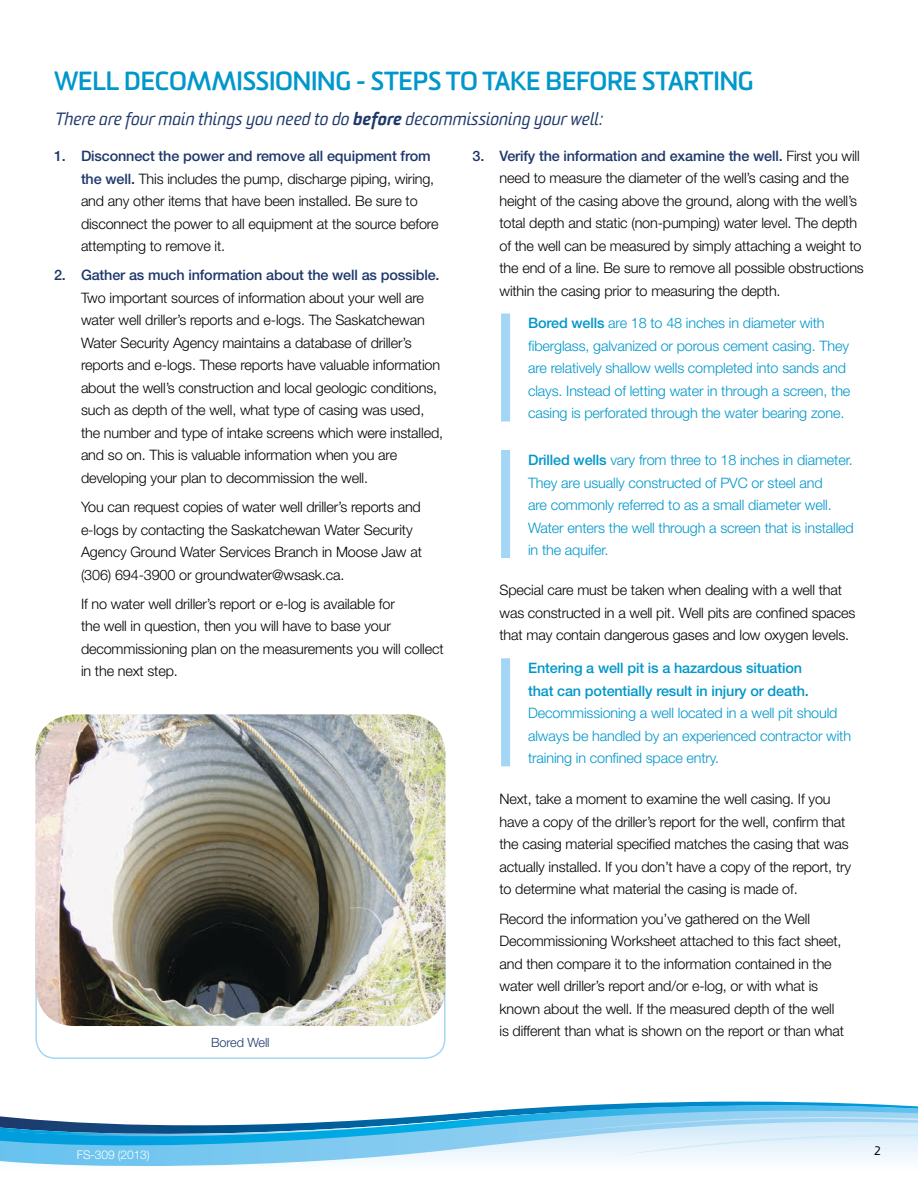
<style>
.page{position:relative;width:918px;height:1188px;background:#fff}
.page>*{position:absolute;margin:0;border:0;box-sizing:border-box;transform-origin:0 0}
.t1{font:700 25.5px "Sommet Rounded";letter-spacing:-.01em;color:#0097ca}
.t2{font:italic 17.25px "Sommet Rounded";color:#1e386b}
.t3{font:300 14.4px/22.5px "Helvetica Neue LT Std";letter-spacing:-.01em;color:#010203}
.t4{font:300 14.4px/22.5px "Helvetica Neue LT Std";letter-spacing:-.01em;color:#0097ca}
.t5{font:500 14.4px/22.5px "Helvetica Neue LT Std";letter-spacing:-.01em;color:#0097ca}
.t6{font:500 14.4px "Helvetica Neue LT Std";letter-spacing:-.01em;color:#1e386b}
.t7{font:300 12.75px "Helvetica Neue LT Std";letter-spacing:-.01em;color:#1e386b}
.t8{font:300 12px "Helvetica Neue LT Std";letter-spacing:-.01em;color:#fff}
.t9{font:12px "Sommet Rounded";color:#010203}
.s1{font-weight:900}
.s2{font-weight:500;color:#1e386b}
.s3{font-weight:500}
</style>
<div class="page">
<svg style="left:0;top:1156px;width:918px;height:11px"></svg>
<svg style="left:0;top:1103px;width:918px;height:53px"></svg>
<img style="left:35px;top:714px;width:410px;height:312px">
<div style="left:501px;top:314px;width:9px;height:108px;background:#a2d6f4"></div>
<div style="left:501px;top:658px;width:9px;height:108px;background:#a2d6f4"></div>
<div style="left:501px;top:450px;width:9px;height:108px;background:#a2d6f4"></div>
<h1 class="t1" style="left:54px;top:64px;width:701px">WELL DECOMMISSIONING - STEPS TO TAKE BEFORE STARTING</h1>
<p class="t2" style="left:54px;top:108px;width:550px">There are four main things you need to do <span class="s1">before</span> decommissioning your well:</p>
<p class="t3" style="left:81px;top:144px;width:359px;text-indent:-27px"><span class="s2">1. Disconnect the power and remove all equipment from the well.</span> This includes the pump, discharge piping, wiring, and any other items that have been installed. Be sure to disconnect the power to all equipment at the source before attempting to remove it.</p>
<p class="t6" style="left:54px;top:267px;width:387px">2. Gather as much information about the well as possible.</p>
<p class="t3" style="left:81px;top:286px;width:364px">Two important sources of information about your well are water well driller’s reports and e-logs. The Saskatchewan Water Security Agency maintains a database of driller’s reports and e-logs. These reports have valuable information about the well’s construction and local geologic conditions, such as depth of the well, what type of casing was used, the number and type of intake screens which were installed, and so on. This is valuable information when you are developing your plan to decommission the well.</p>
<p class="t3" style="left:81px;top:495px;width:342px">You can request copies of water well driller’s reports and e-logs by contacting the Saskatchewan Water Security Agency Ground Water Services Branch in Moose Jaw at (306) 694-3900 or groundwater@wsask.ca.</p>
<p class="t3" style="left:81px;top:592px;width:364px">If no water well driller’s report or e-log is available for<br>the well in question, then you will have to base your decommissioning plan on the measurements you will collect in the next step.</p>
<p class="t3" style="left:499px;top:144px;width:366px;text-indent:-27px"><span class="s2">3. Verify the information and examine the well.</span> First you will need to measure the diameter of the well’s casing and the height of the casing above the ground, along with the well’s total depth and static (non-pumping) water level. The depth of the well can be measured by simply attaching a weight to the end of a line. Be sure to remove all possible obstructions within the casing prior to measuring the depth.</p>
<p class="t4" style="left:528px;top:312px;width:324px"><span class="s3">Bored wells</span> are 18 to 48 inches in diameter with fiberglass, galvanized or porous cement casing. They are relatively shallow wells completed into sands and clays. Instead of letting water in through a screen, the casing is perforated through the water bearing zone.</p>
<p class="t4" style="left:528px;top:448px;width:327px"><span class="s3">Drilled wells</span> vary from three to 18 inches in diameter.<br>They are usually constructed of PVC or steel and<br>are commonly referred to as a small diameter well.<br>Water enters the well through a screen that is installed in the aquifer.</p>
<p class="t3" style="left:499px;top:579px;width:357px">Special care must be taken when dealing with a well that was constructed in a well pit. Well pits are confined spaces that may contain dangerous gases and low oxygen levels.</p>
<p class="t5" style="left:528px;top:657px;width:282px">Entering a well pit is a hazardous situation that can potentially result in injury or death.</p>
<p class="t4" style="left:528px;top:702px;width:325px">Decommissioning a well located in a well pit should always be handled by an experienced contractor with training in confined space entry.</p>
<p class="t7" style="left:211px;top:1034px;width:60px">Bored Well</p>
<p class="t3" style="left:499px;top:788px;width:353px">Next, take a moment to examine the well casing. If you have a copy of the driller’s report for the well, confirm that the casing material specified matches the casing that was actually installed. If you don’t have a copy of the report, try to determine what material the casing is made of.</p>
<p class="t3" style="left:499px;top:907px;width:346px">Record the information you’ve gathered on the Well Decommissioning Worksheet attached to this fact sheet, and then compare it to the information contained in the water well driller’s report and/or e-log, or with what is known about the well. If the measured depth of the well is different than what is shown on the report or than what</p>
<p class="t8" style="left:77px;top:1147px;width:74px">FS-309 (2013)</p>
<p class="t9" style="left:874px;top:1143px;width:8px">2</p>
</div>
